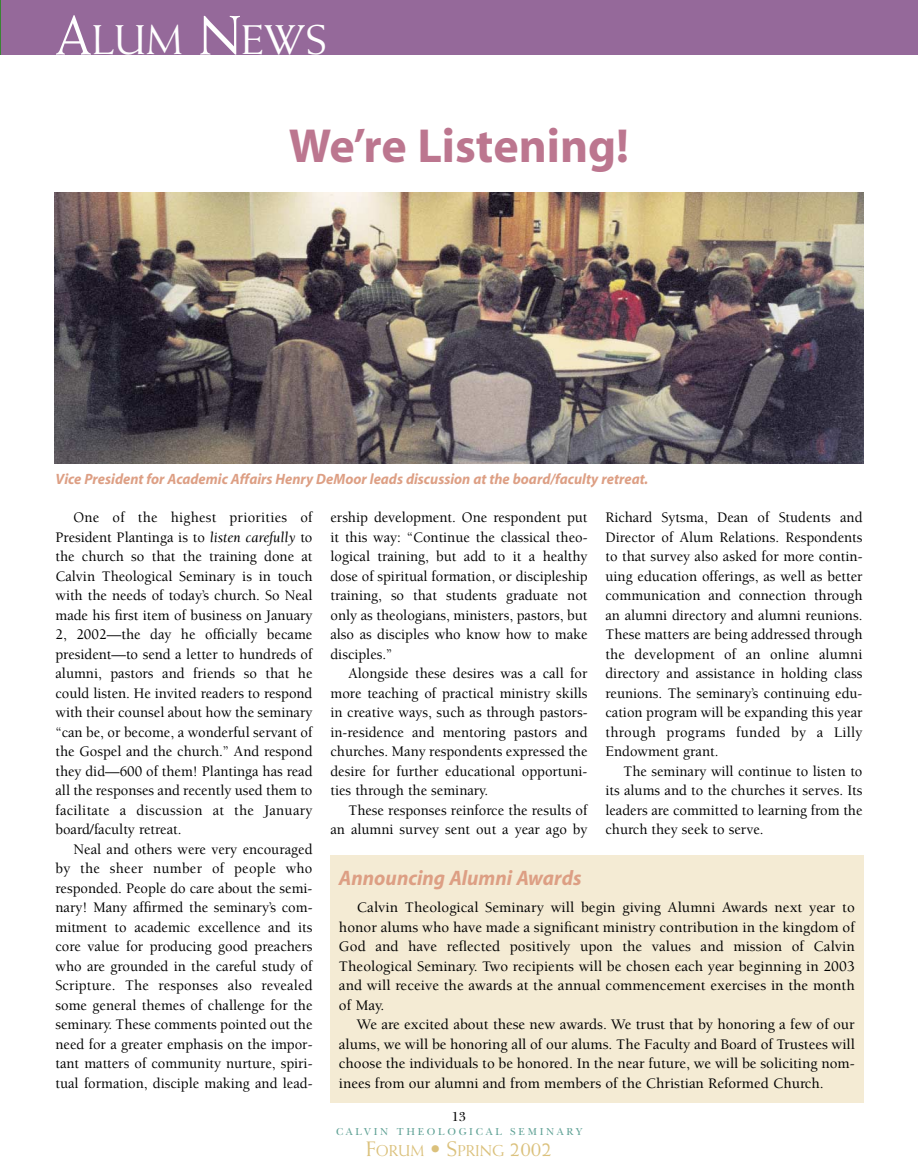
<style>
.page{position:relative;width:918px;height:1175px;background:#fff}
.page>*{position:absolute;margin:0;border:0;box-sizing:border-box;transform-origin:0 0}
.t1{font:700 48px "Myriad";color:#bc768f}
.t2{font:41.7px "Weiss";color:#fff}
.t3{font:italic 700 21px "Myriad";color:#dd9f84}
.t4{font:15.75px "Weiss";color:#dbc17c}
.t5{font:500 15px/19.5px "Berkeley";color:#000;text-align:justify}
.t6{font:italic 700 15px "Myriad";color:#dd9f84;scale:.96 1}
.t7{font:13.5px "New Baskerville";color:#000}
.t8{font:10.5px "New Baskerville";letter-spacing:.26em;color:#5fa195}
.s1{font-size:55.5px}
.s2{font-weight:400;font-style:italic}
.s3{font-size:21px}
</style>
<div class="page">
<div style="left:0;top:0;width:918px;height:54px;background:#95699a"></div>
<hr style="left:0;top:0;width:1px;height:54px;background:#398433">
<div style="left:330px;top:855px;width:534px;height:247px;background:#f4ebd4"></div>
<img style="left:54px;top:192px;width:809px;height:272px">
<h2 class="t2" style="left:56px;top:24px;width:273px"><span class="s1">A</span>LUM <span class="s1">N</span>EWS</h2>
<h1 class="t1" style="left:289px;top:127px;width:342px">We’re Listening!</h1>
<p class="t6" style="left:56px;top:473px;width:619px">Vice President for Academic Affairs Henry DeMoor leads discussion at the board/faculty retreat.</p>
<p class="t5" style="left:56px;top:509px;width:259px;text-indent:18px">One of the highest priorities of President Plantinga is to <span class="s2">listen carefully</span> to the church so that the training done at Calvin Theological Seminary is in touch with the needs of today’s church. So Neal made his first item of business on January 2, 2002—the day he officially became president—to send a letter to hundreds of alumni, pastors and friends so that he could listen. He invited readers to respond with their counsel about how the seminary “can be, or become, a wonderful servant of the Gospel and the church.” And respond they did—600 of them! Plantinga has read all the responses and recently used them to facilitate a discussion at the January board/faculty retreat.</p>
<p class="t5" style="left:56px;top:840px;width:259px;text-indent:18px">Neal and others were very encouraged by the sheer number of people who responded. People do care about the semi&shy;nary! Many affirmed the seminary’s com&shy;mitment to academic excellence and its core value for producing good preachers who are grounded in the careful study of Scripture. The responses also revealed some general themes of challenge for the seminary. These comments pointed out the need for a greater emphasis on the impor&shy;tant matters of community nurture, spiri&shy;tual formation, disciple making and lead-</p>
<p class="t5" style="left:330px;top:509px;width:259px">ership development. One respondent put it this way: “Continue the classical theo&shy;logical training, but add to it a healthy dose of spiritual formation, or discipleship training, so that students graduate not only as theologians, ministers, pastors, but also as disciples who know how to make disciples.”</p>
<p class="t5" style="left:330px;top:665px;width:259px;text-indent:18px">Alongside these desires was a call for more teaching of practical ministry skills in creative ways, such as through pastors&shy;in-residence and mentoring pastors and churches. Many respondents expressed the desire for further educational opportuni&shy;ties through the seminary.</p>
<p class="t5" style="left:330px;top:801px;width:259px;text-align:right">These responses reinforce the results of an alumni survey sent out a year ago by</p>
<p class="t5" style="left:606px;top:509px;width:259px">Richard Sytsma, Dean of Students and Director of Alum Relations. Respondents to that survey also asked for more contin&shy;uing education offerings, as well as better communication and connection through an alumni directory and alumni reunions.<br>These matters are being addressed through the development of an online alumni directory and assistance in holding class reunions. The seminary’s continuing edu&shy;cation program will be expanding this year through programs funded by a Lilly Endowment grant.</p>
<p class="t5" style="left:606px;top:762px;width:259px;text-indent:18px">The seminary will continue to listen to its alums and to the churches it serves. Its leaders are committed to learning from the church they seek to serve.</p>
<h3 class="t3" style="left:339px;top:870px;width:244px">Announcing Alumni Awards</h3>
<p class="t5" style="left:339px;top:899px;width:517px;text-indent:18px">Calvin Theological Seminary will begin giving Alumni Awards next year to honor alums who have made a significant ministry contribution in the kingdom of God and have reflected positively upon the values and mission of Calvin Theological Seminary. Two recipients will be chosen each year beginning in 2003 and will receive the awards at the annual commencement exercises in the month of May.</p>
<p class="t5" style="left:339px;top:1016px;width:517px;text-indent:18px">We are excited about these new awards. We trust that by honoring a few of our alums, we will be honoring all of our alums. The Faculty and Board of Trustees will choose the individuals to be honored. In the near future, we will be soliciting nom&shy;inees from our alumni and from members of the Christian Reformed Church.</p>
<p class="t7" style="left:452px;top:1111px;width:16px">13</p>
<p class="t8" style="left:336px;top:1128px;width:247px">CALVIN THEOLOGICAL SEMINARY</p>
<p class="t4" style="left:366px;top:1144px;width:187px"><span class="s3">F</span>ORUM <span class="s3">• S</span>PRING <span class="s3">2002</span></p>
</div>
